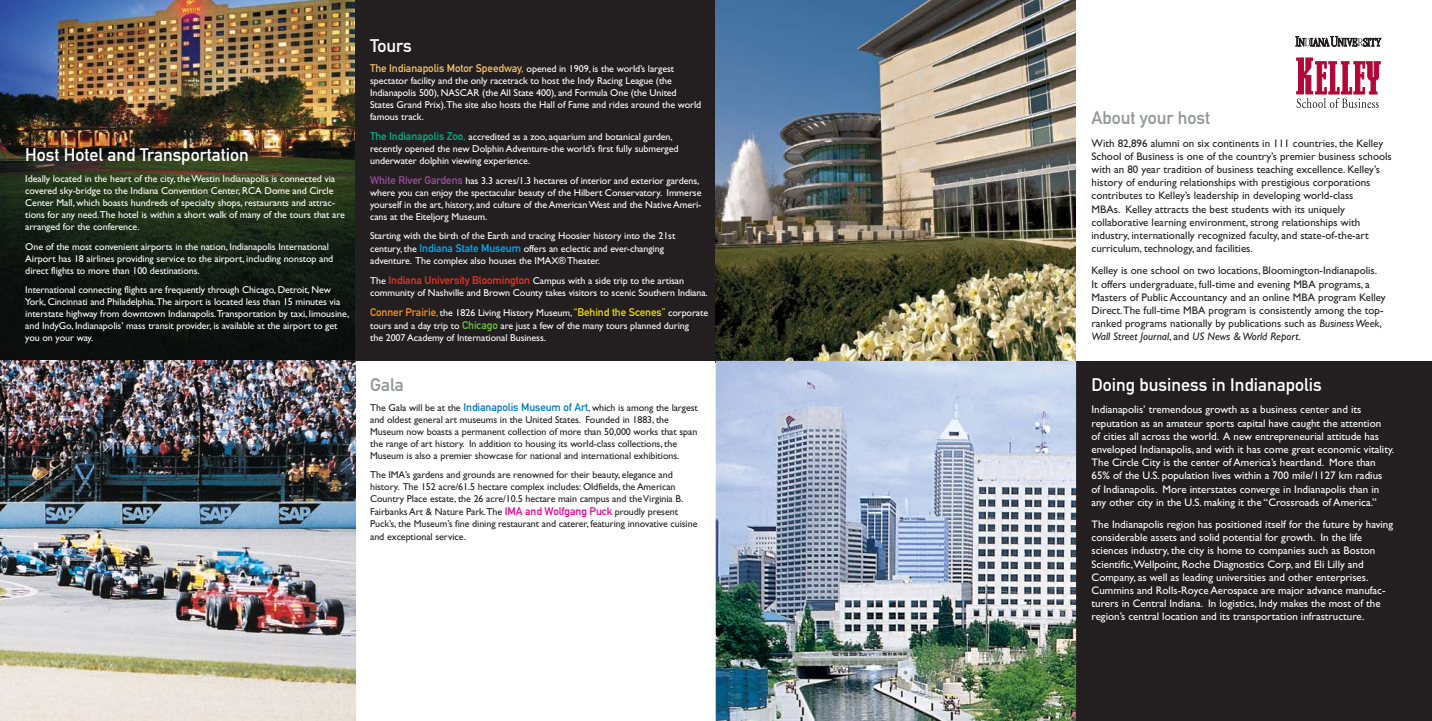
<style>
.page{position:relative;width:1432px;height:721px;background:#fff}
.page>*{position:absolute;margin:0;border:0;box-sizing:border-box;transform-origin:0 0}
.t1{font:18px "DIN Mittelschrift Alternate";color:#fff}
.t2{font:18px "DIN Mittelschrift Alternate";color:#939598}
.t3{font:11px/13.2px "Gill Sans";color:#fff}
.t4{font:11px/13.2px "Gill Sans";color:#231f20}
.t5{font:10px/12px "Gill Sans";letter-spacing:-.005em;color:#fff}
.t6{font:10px/12px "Gill Sans";letter-spacing:-.005em;color:#231f20}
.s1{font-family:"DIN Mittelschrift Alternate";font-size:11px;color:#f1c36b}
.s2{font-family:"DIN Mittelschrift Alternate";font-size:11px;color:#00b085}
.s3{font-family:"DIN Mittelschrift Alternate";font-size:11px;color:#9a4d9e}
.s4{font-family:"DIN Mittelschrift Alternate";font-size:11px;color:#00adef}
.s5{font-family:"DIN Mittelschrift Alternate";font-size:11px;color:#ee3224}
.s6{font-family:"DIN Mittelschrift Alternate";font-size:11px;color:#f7931d}
.s7{color:#f7931d}
.s8{font-family:"DIN Mittelschrift Alternate";font-size:11px;color:#eddb00}
.s9{font-family:"DIN Mittelschrift Alternate";font-size:11px;color:#72bf44}
.s10{font-family:"DIN Mittelschrift Alternate";font-size:11px;color:#007cc2}
.s11{font-family:"DIN Mittelschrift Alternate";font-size:11px;color:#ec008c}
.s12{font-style:italic}
</style>
<div class="page">
<div style="left:1075px;top:360px;width:356px;height:361px;background:#231f20"></div>
<img style="left:0;top:0;width:355px;height:721px">
<div style="left:355px;top:0;width:360px;height:361px;background:#231f20"></div>
<svg style="left:1296px;top:58px;width:84px;height:50px"></svg>
<svg style="left:1295px;top:36px;width:85px;height:10px"></svg>
<img style="left:715px;top:0;width:360px;height:721px">
<h1 class="t1" style="left:25px;top:145px;width:225px">Host Hotel and Transportation</h1>
<p class="t5" style="left:25px;top:173px;width:321px">Ideally located in the heart of the city, the Westin Indianapolis is connected via covered sky-bridge to the Indiana Convention Center, RCA Dome and Circle Center Mall, which boasts hundreds of specialty shops, restaurants and attrac&shy;tions for any need.The hotel is within a short walk of many of the tours that are arranged for the conference.</p>
<p class="t5" style="left:25px;top:240px;width:309px">One of the most convenient airports in the nation, Indianapolis International<br>Airport has 18 airlines providing service to the airport, including nonstop and direct flights to more than 100 destinations.</p>
<p class="t5" style="left:25px;top:283px;width:325px">International connecting flights are frequently through Chicago, Detroit, New York, Cincinnati and Philadelphia.The airport is located less than 15 minutes via interstate highway from downtown Indianapolis.Transportation by taxi, limousine, and IndyGo, Indianapolis’ mass transit provider, is available at the airport to get you on your way.</p>
<h1 class="t1" style="left:370px;top:35px;width:43px">Tours</h1>
<p class="t5" style="left:370px;top:62px;width:332px"><span class="s1">The Indianapolis Motor Speedway,</span> opened in 1909, is the world’s largest spectator facility and the only racetrack to host the Indy Racing League (the Indianapolis 500), NASCAR (the All State 400), and Formula One (the United States Grand Prix).The site also hosts the Hall of Fame and rides around the world famous track.</p>
<p class="t5" style="left:370px;top:130px;width:310px"><span class="s2">The Indianapolis Zoo,</span> accredited as a zoo, aquarium and botanical garden, recently opened the new Dolphin Adventure-the world’s first fully submerged underwater dolphin viewing experience.</p>
<p class="t5" style="left:370px;top:174px;width:333px"><span class="s3">White River Gardens</span> has 3.3 acres/1.3 hectares of interior and exterior gardens, where you can enjoy the spectacular beauty of the Hilbert Conservatory. Immerse yourself in the art, history, and culture of the American West and the Native Ameri&shy;cans at the Eiteljorg Museum.</p>
<p class="t5" style="left:370px;top:229px;width:307px;line-height:13px">Starting with the birth of the Earth and tracing Hoosier history into the 21st century, the <span class="s4">Indiana State Museum</span> offers an eclectic and ever-changing</p>
<p class="t5" style="left:370px;top:250px;width:315px;line-height:20px">adventure. The complex also houses the IMAX® Theater.<br>The <span class="s5">Indiana University Bloomington</span> Campus with a side trip to the artisan</p>
<p class="t5" style="left:370px;top:282px;width:339px;line-height:20px">community of Nashville and Brown County takes visitors to scenic Southern Indiana.<br><span class="s6">Conner Prairie</span><span class="s7">,</span> the 1826 Living History Museum, <span class="s8">“Behind the Scenes”</span> corporate</p>
<p class="t5" style="left:370px;top:319px;width:320px">tours and a day trip to <span class="s9">Chicago</span> are just a few of the many tours planned during the 2007 Academy of International Business.</p>
<h1 class="t2" style="left:370px;top:374px;width:35px">Gala</h1>
<p class="t6" style="left:370px;top:402px;width:329px">The Gala will be at the <span class="s10">Indianapolis Museum of Art</span>, which is among the largest and oldest general art museums in the United States. Founded in 1883, the Museum now boasts a permanent collection of more than 50,000 works that span the range of art history. In addition to housing its world-class collections, the Museum is also a premier showcase for national and international exhibitions.</p>
<p class="t6" style="left:370px;top:469px;width:314px">The IMA’s gardens and grounds are renowned for their beauty, elegance and history. The 152 acre/61.5 hectare complex includes: Oldfields, the American<br>Country Place estate, the 26 acre/10.5 hectare main campus and the Virginia B.</p>
<p class="t6" style="left:370px;top:506px;width:329px">Fairbanks Art &amp; Nature Park.The <span class="s11">IMA and Wolfgang Puck</span> proudly present<br>Puck’s, the Museum’s fine dining restaurant and caterer, featuring innovative cuisine</p>
<p class="t6" style="left:370px;top:531px;width:97px">and exceptional service.</p>
<h1 class="t2" style="left:1091px;top:107px;width:120px">About your host</h1>
<p class="t4" style="left:1091px;top:136px;width:302px">With 82,896 alumni on six continents in 111 countries, the Kelley School of Business is one of the country’s premier business schools with an 80 year tradition of business teaching excellence. Kelley’s history of enduring relationships with prestigious corporations contributes to Kelley’s leadership in developing world-class<br>MBAs. Kelley attracts the best students with its uniquely collaborative learning environment, strong relationships with industry, internationally recognized faculty, and state-of-the-art curriculum, technology, and facilities.</p>
<p class="t4" style="left:1091px;top:264px;width:296px">Kelley is one school on two locations, Bloomington-Indianapolis.<br>It offers undergraduate, full-time and evening MBA programs, a Masters of Public Accountancy and an online MBA program Kelley Direct.The full-time MBA program is consistently among the top&shy;ranked programs nationally by publications such as <span class="s12">Business Week</span>, <span class="s12">Wall Street Journal</span>, and <span class="s12">US News &amp; World Report</span>.</p>
<h1 class="t1" style="left:1091px;top:374px;width:232px">Doing business in Indianapolis</h1>
<p class="t3" style="left:1091px;top:403px;width:304px">Indianapolis’ tremendous growth as a business center and its reputation as an amateur sports capital have caught the attention<br>of cities all across the world. A new entrepreneurial attitude has enveloped Indianapolis, and with it has come great economic vitality.<br>The Circle City is the center of America’s heartland. More than 65% of the U.S. population lives within a 700 mile/1127 km radius<br>of Indianapolis. More interstates converge in Indianapolis than in any other city in the U.S. making it the “Crossroads of America.”</p>
<p class="t3" style="left:1091px;top:518px;width:303px">The Indianapolis region has positioned itself for the future by having considerable assets and solid potential for growth. In the life sciences industry, the city is home to companies such as Boston Scientific,Wellpoint, Roche Diagnostics Corp, and Eli Lilly and Company, as well as leading universities and other enterprises.<br>Cummins and Rolls-Royce Aerospace are major advance manufac&shy;turers in Central Indiana. In logistics, Indy makes the most of the region’s central location and its transportation infrastructure.</p>
</div>
